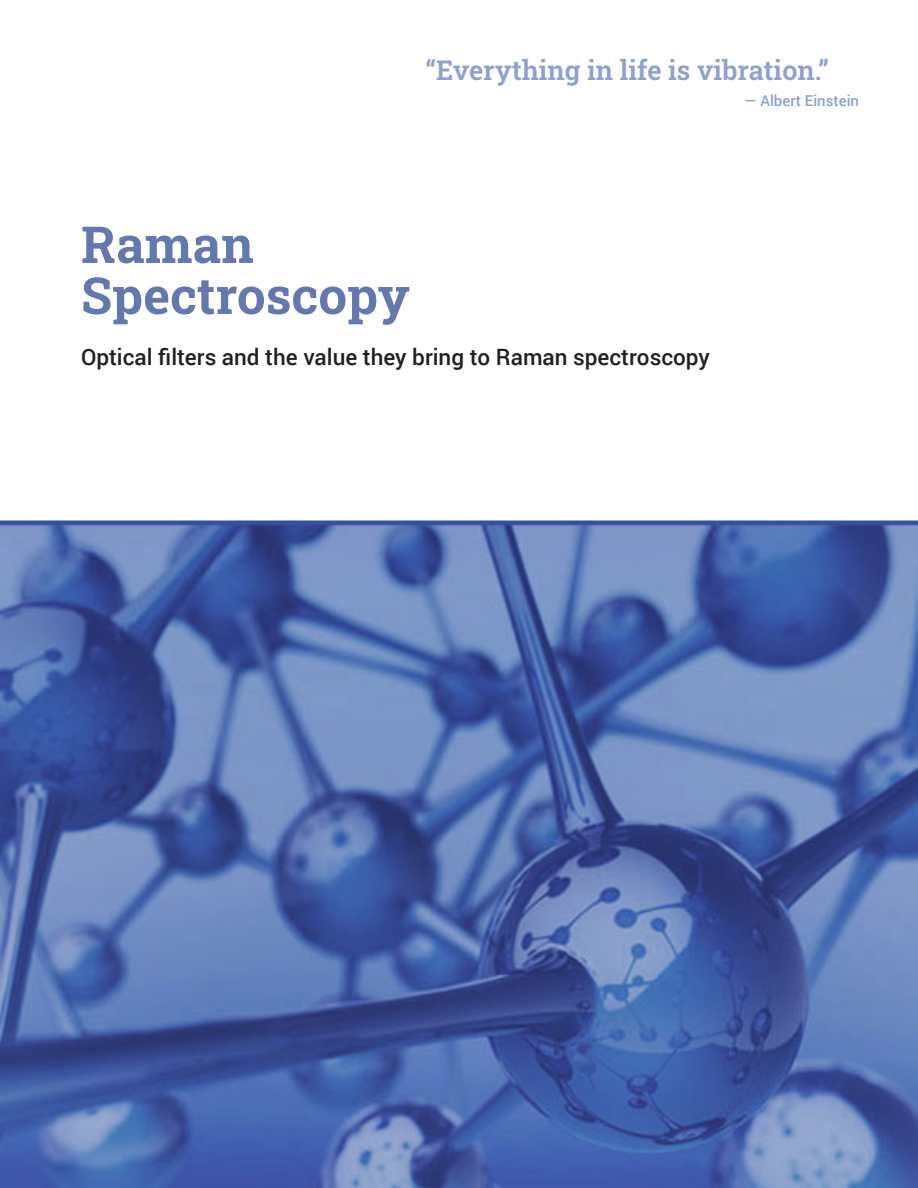
<style>
.page{position:relative;width:918px;height:1188px;background:#fff}
.page>*{position:absolute;margin:0;border:0;box-sizing:border-box;transform-origin:0 0}
.t1{font:700 51px/51px "Roboto Slab";color:#6378af}
.t2{font:600 27px "Roboto Slab";color:#8ea0d0}
.t3{font:500 22.5px "Roboto";color:#231f20}
.t4{font:500 15px "Roboto";color:#8ea0d0}
</style>
<div class="page">
<img style="left:0;top:521px;width:918px;height:667px">
<p class="t2" style="left:426px;top:52px;width:405px">“Everything in life is vibration.”</p>
<p class="t4" style="left:745px;top:91px;width:116px">— Albert Einstein</p>
<p class="t1" style="left:81px;top:218px;width:330px">Raman<br>Spectroscopy</p>
<p class="t3" style="left:81px;top:341px;width:631px">Optical filters and the value they bring to Raman spectroscopy</p>
</div>
